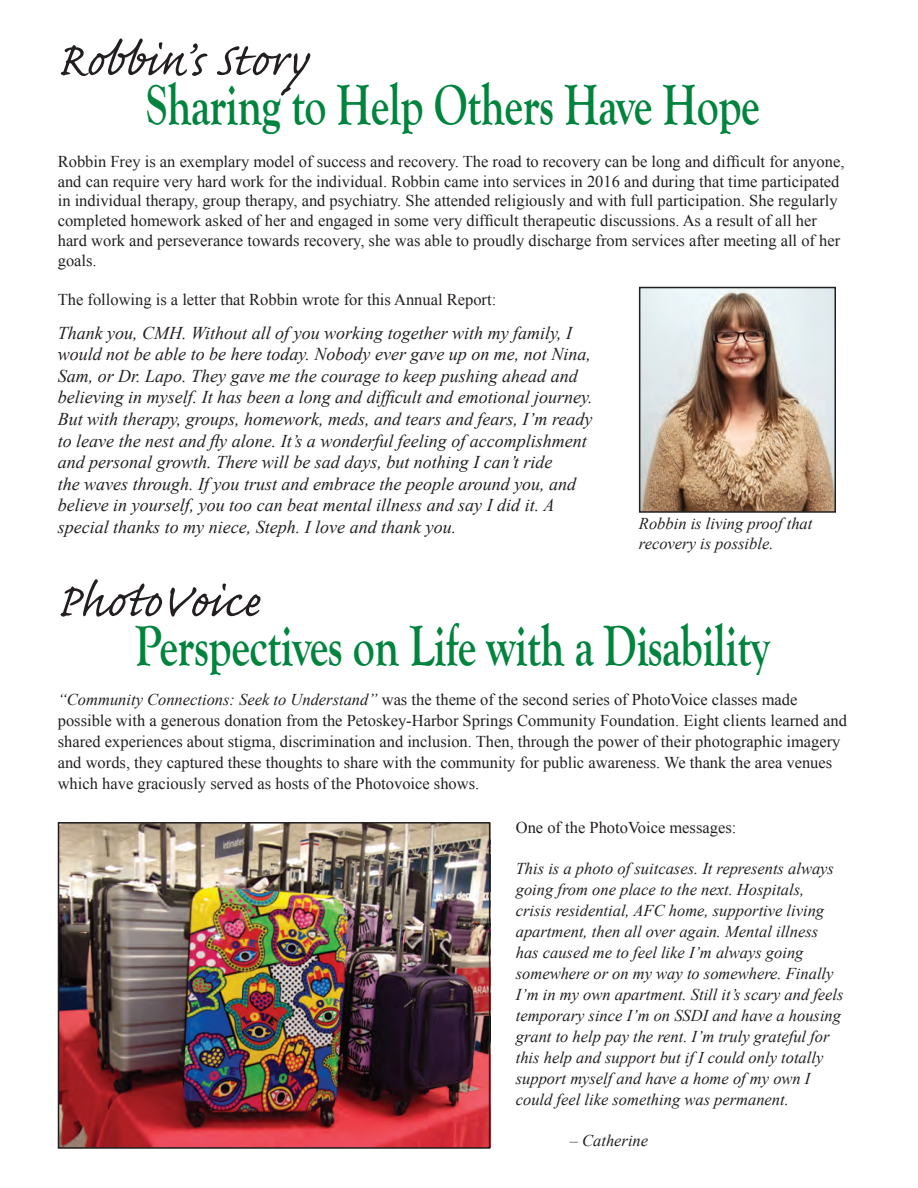
<style>
.page{position:relative;width:918px;height:1188px;background:#fff}
.page>*{position:absolute;margin:0;border:0;box-sizing:border-box;transform-origin:0 0}
.t1{font:60px "Caflisch Script Pro";color:#231f20}
.t2{font:700 58.5px "Goudy Old Style T";letter-spacing:-.01em;color:#00843d;scale:.75 1}
.t3{font:italic 18px/21.6px "Times New Roman";color:#231f20}
.t4{font:16.5px/19.8px "Times New Roman";color:#231f20}
.t5{font:italic 16.5px/21px "Times New Roman";color:#231f20}
.s1{font-style:italic}
</style>
<div class="page">
<img style="left:61px;top:825px;width:426px;height:321px">
<img style="left:642px;top:290px;width:191px;height:220px">
<div style="left:58px;top:822px;width:432px;height:327px;border:2px solid #231f20"></div>
<div style="left:639px;top:287px;width:197px;height:226px;border:2px solid #231f20"></div>
<p class="t1" style="left:57px;top:29px;width:252px">Robbin’s Story</p>
<p class="t2" style="left:146px;top:72px;width:820px">Sharing to Help Others Have Hope</p>
<p class="t4" style="left:58px;top:151px;width:788px">Robbin Frey is an exemplary model of success and recovery. The road to recovery can be long and difficult for anyone, and can require very hard work for the individual. Robbin came into services in 2016 and during that time participated in individual therapy, group therapy, and psychiatry. She attended religiously and with full participation. She regularly completed homework asked of her and engaged in some very difficult therapeutic discussions. As a result of all her hard work and perseverance towards recovery, she was able to proudly discharge from services after meeting all of her goals.</p>
<p class="t4" style="left:58px;top:290px;width:440px">The following is a letter that Robbin wrote for this Annual Report:</p>
<p class="t3" style="left:58px;top:321px;width:536px">Thank you, CMH. Without all of you working together with my family, I would not be able to be here today. Nobody ever gave up on me, not Nina, Sam, or Dr. Lapo. They gave me the courage to keep pushing ahead and believing in myself. It has been a long and difficult and emotional journey.<br>But with therapy, groups, homework, meds, and tears and fears, I’m ready to leave the nest and fly alone. It’s a wonderful feeling of accomplishment and personal growth. There will be sad days, but nothing I can’t ride<br>the waves through. If you trust and embrace the people around you, and believe in yourself, you too can beat mental illness and say I did it. A special thanks to my niece, Steph. I love and thank you.</p>
<p class="t5" style="left:639px;top:513px;width:175px;line-height:19.8px">Robbin is living proof that recovery is possible.</p>
<p class="t1" style="left:56px;top:570px;width:204px">PhotoVoice</p>
<p class="t2" style="left:135px;top:613px;width:848px">Perspectives on Life with a Disability</p>
<p class="t4" style="left:58px;top:689px;width:791px;line-height:21px"><span class="s1">“Community Connections: Seek to Understand”</span> was the theme of the second series of PhotoVoice classes made possible with a generous donation from the Petoskey-Harbor Springs Community Foundation. Eight clients learned and shared experiences about stigma, discrimination and inclusion. Then, through the power of their photographic imagery and words, they captured these thoughts to share with the community for public awareness. We thank the area venues which have graciously served as hosts of the Photovoice shows.</p>
<p class="t4" style="left:516px;top:818px;width:222px">One of the PhotoVoice messages:</p>
<p class="t5" style="left:516px;top:858px;width:329px">This is a photo of suitcases. It represents always going from one place to the next. Hospitals, crisis residential, AFC home, supportive living apartment, then all over again. Mental illness has caused me to feel like I’m always going somewhere or on my way to somewhere. Finally I’m in my own apartment. Still it’s scary and feels temporary since I’m on SSDI and have a housing grant to help pay the rent. I’m truly grateful for this help and support but if I could only totally support myself and have a home of my own I could feel like something was permanent.</p>
<p class="t5" style="left:570px;top:1130px;width:80px">– Catherine</p>
</div>
